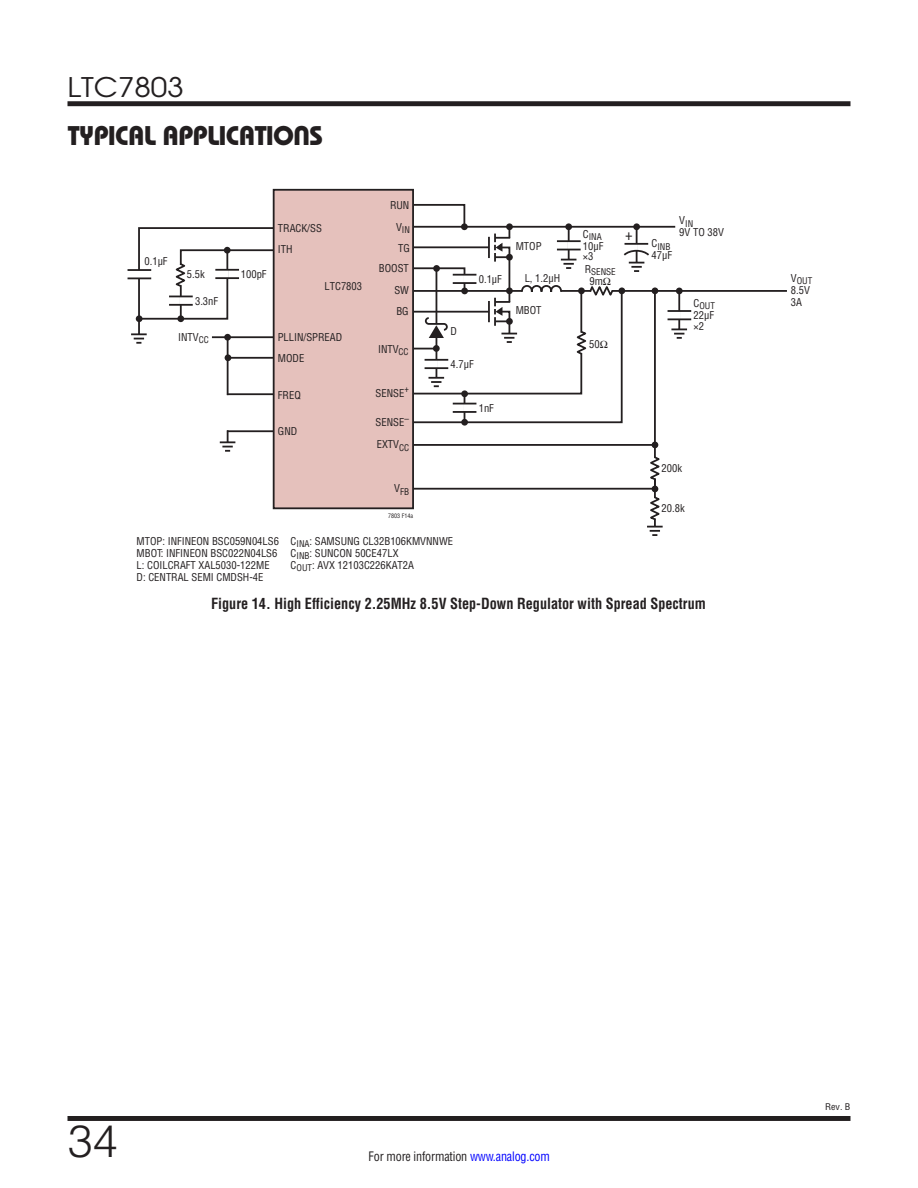
<style>
.page{position:relative;width:918px;height:1188px;background:#fff}
.page>*{position:absolute;margin:0;border:0;box-sizing:border-box;transform-origin:0 0}
.t1{font:300 45px "Linear Helvetica";color:#231f20}
.Section_Heads_non-TO{font:27px "Linear Bauhaus";letter-spacing:-.02em;color:#231f20}
.t2{font:27px "Linear Avant Garde";color:#231f20;scale:1.1 1}
.t3{font:condensed 15.15px "Helvetica";color:#231f20}
.t4{font:700 15px "Linear Helv Cond";color:#231f20;scale:.95 1}
.t5{font:12.75px "Linear Helv Cond";letter-spacing:-.01em;color:#231f20;scale:.95 1}
.t6{font:10.5px/12.1px "Linear Helv Cond";color:#231f20}
.t7{font:9px "Linear Helv Cond";color:#231f20}
.t8{font:9px "Linear Helv Cond";color:#231f20;scale:1.1 1}
.t9{font:6px "Linear Helv Cond";color:#231f20}
.s1{color:#00f}
</style>
<div class="page">
<div style="left:68px;top:101px;width:782px;height:5px;background:#231f20"></div>
<div style="left:68px;top:1116px;width:782px;height:5px;background:#231f20"></div>
<hr style="left:509px;top:227px;width:1px;height:107px;background:#231f20">
<svg style="left:414px;top:204px;width:52px;height:22px"></svg>
<hr style="left:228px;top:393px;width:46px;height:2px;background:#231f20">
<hr style="left:228px;top:430px;width:46px;height:2px;background:#231f20">
<hr style="left:568px;top:227px;width:2px;height:34px;background:#231f20">
<div style="left:274px;top:190px;width:139px;height:318px;background:#e5c1bc"></div>
<div style="left:273px;top:189px;width:141px;height:320px;border:2px solid #231f20"></div>
<div style="left:506px;top:223px;width:7px;height:7px;background:#231f20;border-radius:50%"></div>
<div style="left:461px;top:223px;width:7px;height:7px;background:#231f20;border-radius:50%"></div>
<div style="left:565px;top:223px;width:7px;height:7px;background:#231f20;border-radius:50%"></div>
<hr style="left:636px;top:227px;width:2px;height:38px;background:#231f20">
<div style="left:633px;top:223px;width:7px;height:7px;background:#231f20;border-radius:50%"></div>
<hr style="left:678px;top:291px;width:2px;height:40px;background:#231f20">
<svg style="left:678px;top:312px;width:2px;height:6px"></svg>
<hr style="left:668px;top:310px;width:23px;height:2px;background:#231f20">
<hr style="left:668px;top:318px;width:23px;height:2px;background:#231f20">
<svg style="left:671px;top:329px;width:16px;height:10px"></svg>
<div style="left:676px;top:288px;width:7px;height:6px;background:#231f20;border-radius:50%"></div>
<div style="left:652px;top:287px;width:6px;height:7px;background:#231f20;border-radius:50%"></div>
<hr style="left:128px;top:269px;width:23px;height:2px;background:#231f20">
<hr style="left:128px;top:277px;width:23px;height:2px;background:#231f20">
<svg style="left:131px;top:226px;width:144px;height:118px"></svg>
<hr style="left:215px;top:269px;width:24px;height:2px;background:#231f20">
<hr style="left:215px;top:277px;width:24px;height:2px;background:#231f20">
<hr style="left:414px;top:226px;width:261px;height:2px;background:#231f20">
<hr style="left:414px;top:290px;width:373px;height:2px;background:#231f20">
<svg style="left:411px;top:289px;width:246px;height:202px"></svg>
<svg style="left:647px;top:455px;width:16px;height:81px"></svg>
<hr style="left:228px;top:357px;width:45px;height:2px;background:#231f20">
<hr style="left:227px;top:337px;width:2px;height:57px;background:#231f20">
<svg style="left:220px;top:431px;width:15px;height:21px"></svg>
<div style="left:224px;top:334px;width:7px;height:7px;background:#231f20;border-radius:50%"></div>
<div style="left:225px;top:354px;width:6px;height:7px;background:#231f20;border-radius:50%"></div>
<svg style="left:411px;top:234px;width:240px;height:190px"></svg>
<h2 class="t2" style="left:68px;top:70px;width:107px">LTC7803</h2>
<p class="Section_Heads_non-TO" style="left:68px;top:119px;width:257px">TYPICAL APPLICATIONS</p>
<p class="t6" style="left:144px;top:255px;width:25px">0.1µF</p>
<p class="t6" style="left:187px;top:268px;width:19px">5.5k</p>
<p class="t6" style="left:195px;top:295px;width:25px">3.3nF</p>
<p class="t6" style="left:178px;top:331px;width:32px">INTV<sub>CC</sub></p>
<p class="t6" style="left:390px;top:199px;width:21px">RUN</p>
<p class="t7" style="left:396px;top:224px;width:15px"><sup>V</sup>IN</p>
<p class="t6" style="left:394px;top:258px;width:16px;line-height:21.5px;text-align:justify;text-indent:-15px">BOOST SW BG</p>
<p class="t6" style="left:378px;top:343px;width:32px">INTV<sub>CC</sub></p>
<p class="t6" style="left:278px;top:217px;width:46px;line-height:21.6px">TRACK/SS<br>ITH</p>
<p class="t6" style="left:398px;top:242px;width:13px">TG</p>
<p class="t6" style="left:241px;top:268px;width:27px">100pF</p>
<p class="t6" style="left:479px;top:273px;width:25px">0.1µF</p>
<p class="t6" style="left:325px;top:280px;width:39px">LTC7803</p>
<p class="t6" style="left:451px;top:325px;width:8px">D</p>
<p class="t6" style="left:278px;top:331px;width:66px">PLLIN/SPREAD</p>
<p class="t6" style="left:278px;top:352px;width:28px">MODE</p>
<p class="t6" style="left:278px;top:389px;width:24px">FREQ</p>
<p class="t6" style="left:278px;top:425px;width:21px">GND</p>
<p class="t6" style="left:451px;top:358px;width:25px">4.7µF</p>
<p class="t6" style="left:376px;top:387px;width:35px">SENSE<sup>+</sup></p>
<p class="t6" style="left:376px;top:417px;width:35px">SENSE<sup>–</sup></p>
<p class="t6" style="left:479px;top:402px;width:17px">1nF</p>
<p class="t6" style="left:377px;top:438px;width:34px">EXTV<sub>CC</sub></p>
<p class="t7" style="left:394px;top:486px;width:16px"><sup>V</sup>FB</p>
<p class="t9" style="left:388px;top:512px;width:26px">7803 F14a</p>
<p class="t6" style="left:137px;top:535px;width:144px">MTOP: INFINEON BSC059N04LS6<br>MBOT: INFINEON BSC022N04LS6<br>L: COILCRAFT XAL5030-122ME<br>D: CENTRAL SEMI CMDSH-4E</p>
<p class="t6" style="left:291px;top:535px;width:164px">C<sub>INA</sub>: SAMSUNG CL32B106KMVNNWE<br>C<sub>INB</sub>: SUNCON 50CE47LX<br>C<sub>OUT</sub>: AVX 12103C226KAT2A</p>
<p class="t6" style="left:516px;top:240px;width:27px">MTOP</p>
<p class="t6" style="left:525px;top:272px;width:37px">L, 1.2µH</p>
<p class="t6" style="left:516px;top:304px;width:27px">MBOT</p>
<p class="t7" style="left:583px;top:231px;width:20px"><sup>C</sup>INA</p>
<p class="t6" style="left:583px;top:241px;width:22px;line-height:10.5px">10µF ×3</p>
<p class="t7" style="left:585px;top:266px;width:33px"><sup>R</sup>SENSE</p>
<p class="t6" style="left:589px;top:275px;width:23px">9mΩ</p>
<p class="t3" style="left:625px;top:225px;width:9px">+</p>
<p class="t6" style="left:589px;top:338px;width:20px">50Ω</p>
<p class="t7" style="left:679px;top:218px;width:15px"><sup>V</sup>IN</p>
<p class="t6" style="left:679px;top:227px;width:46px">9V TO 38V</p>
<p class="t7" style="left:652px;top:241px;width:20px"><sup>C</sup>INB</p>
<p class="t6" style="left:652px;top:249px;width:22px">47µF</p>
<p class="t7" style="left:694px;top:300px;width:23px"><sup>C</sup>OUT</p>
<p class="t6" style="left:694px;top:310px;width:22px;line-height:10.5px">22µF ×2</p>
<p class="t6" style="left:662px;top:462px;width:22px">200k</p>
<p class="t6" style="left:662px;top:502px;width:25px">20.8k</p>
<p class="t4" style="left:211px;top:594px;width:522px">Figure 14. High Efficiency 2.25MHz 8.5V Step-Down Regulator with Spread Spectrum</p>
<p class="t7" style="left:791px;top:276px;width:23px"><sup>V</sup>OUT</p>
<p class="t6" style="left:791px;top:284px;width:21px">8.5V<br>3A</p>
<h1 class="t1" style="left:68px;top:1113px;width:52px">34</h1>
<p class="t5" style="left:369px;top:1148px;width:192px">For more information <span class="s1">www.analog.com</span></p>
<p class="t8" style="left:825px;top:1102px;width:24px">Rev. B</p>
</div>
